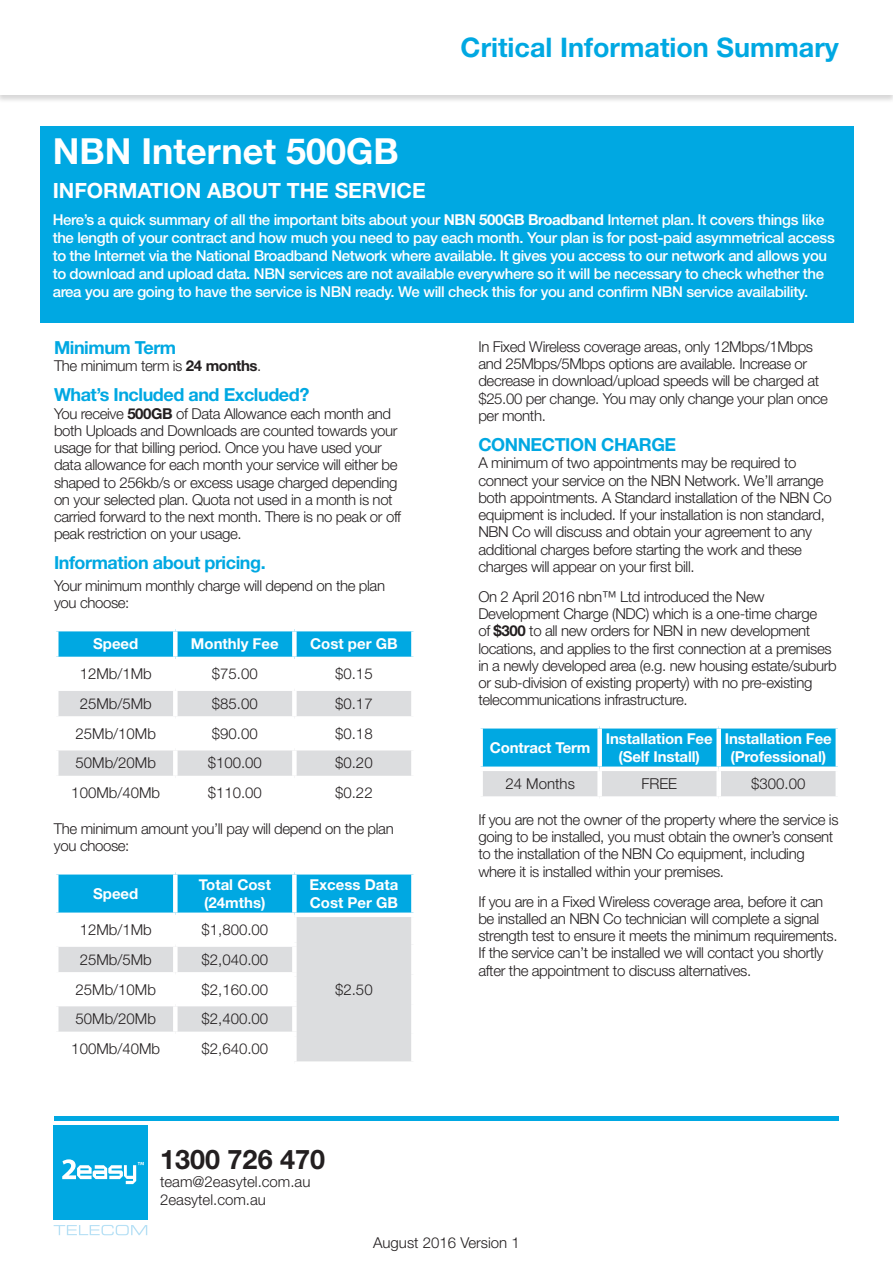
<style>
.page{position:relative;width:893px;height:1263px;background:#fff}
.page>*{position:absolute;margin:0;border:0;box-sizing:border-box;transform-origin:0 0}
.t1{font:700 36px "Helvetica Neue LT Std";color:#fff}
.t2{font:700 27px "Helvetica Neue LT Std";color:#00a8e2}
.t3{font:700 27px "Helvetica Neue LT Std";color:#231f20}
.t4{font:700 21px "Helvetica Neue LT Std";color:#fff}
.t5{font:700 18px "Helvetica Neue LT Std";letter-spacing:-.025em;color:#00a8e2}
.t6{font:300 15px/17.2px "Helvetica Neue LT Std";letter-spacing:-.025em;color:#231f20}
.t7{font:500 15px/18px "Helvetica Neue LT Std";letter-spacing:-.025em;color:#fff}
.t8{font:700 15px/18px "Helvetica Neue LT Std";letter-spacing:-.01em;color:#fff;text-align:center}
.t9{font:300 15px/18px "Helvetica Neue LT Std";color:#231f20}
.s1{font-weight:700}
</style>
<div class="page">
<svg style="left:58px;top:631px;width:353px;height:26px;background:#07aae2"></svg>
<svg style="left:58px;top:691px;width:353px;height:85px"></svg>
<div style="left:173px;top:631px;width:5px;height:26px;background:#fff"></div>
<div style="left:292px;top:631px;width:5px;height:26px;background:#fff"></div>
<div style="left:173px;top:691px;width:5px;height:25px;background:#fff"></div>
<div style="left:292px;top:691px;width:5px;height:25px;background:#fff"></div>
<div style="left:54px;top:716px;width:121px;height:5px;background:#fff"></div>
<div style="left:175px;top:716px;width:119px;height:5px;background:#fff"></div>
<div style="left:173px;top:721px;width:5px;height:25px;background:#fff"></div>
<div style="left:294px;top:716px;width:122px;height:5px;background:#fff"></div>
<div style="left:292px;top:721px;width:5px;height:25px;background:#fff"></div>
<hr style="left:54px;top:746px;width:121px;height:4px;background:#fff">
<hr style="left:175px;top:746px;width:119px;height:4px;background:#fff">
<div style="left:173px;top:750px;width:5px;height:26px;background:#fff"></div>
<hr style="left:294px;top:746px;width:122px;height:4px;background:#fff">
<div style="left:292px;top:750px;width:5px;height:26px;background:#fff"></div>
<div style="left:58px;top:874px;width:353px;height:38px;background:#00a8e2"></div>
<svg style="left:58px;top:917px;width:353px;height:144px;fill:#dcdddf"></svg>
<div style="left:173px;top:874px;width:5px;height:38px;background:#fff"></div>
<div style="left:292px;top:874px;width:5px;height:38px;background:#fff"></div>
<div style="left:173px;top:917px;width:5px;height:25px;background:#fff"></div>
<div style="left:292px;top:917px;width:5px;height:25px;background:#fff"></div>
<div style="left:54px;top:942px;width:121px;height:5px;background:#fff"></div>
<div style="left:175px;top:942px;width:122px;height:5px;background:#fff"></div>
<div style="left:173px;top:947px;width:5px;height:25px;background:#fff"></div>
<div style="left:292px;top:947px;width:5px;height:25px;background:#fff"></div>
<hr style="left:54px;top:972px;width:121px;height:4px;background:#fff">
<hr style="left:175px;top:972px;width:122px;height:4px;background:#fff">
<div style="left:173px;top:976px;width:5px;height:26px;background:#fff"></div>
<div style="left:292px;top:976px;width:5px;height:26px;background:#fff"></div>
<hr style="left:54px;top:1002px;width:121px;height:4px;background:#fff">
<hr style="left:175px;top:1002px;width:122px;height:4px;background:#fff">
<div style="left:173px;top:1006px;width:5px;height:26px;background:#fff"></div>
<div style="left:292px;top:1006px;width:5px;height:26px;background:#fff"></div>
<hr style="left:54px;top:1032px;width:121px;height:4px;background:#fff">
<hr style="left:175px;top:1032px;width:122px;height:4px;background:#fff">
<div style="left:173px;top:1036px;width:5px;height:25px;background:#fff"></div>
<div style="left:292px;top:1036px;width:5px;height:25px;background:#fff"></div>
<svg style="left:483px;top:728px;width:353px;height:68px;background:#59bde1"></svg>
<div style="left:597px;top:728px;width:5px;height:38px;background:#fff"></div>
<div style="left:716px;top:728px;width:5px;height:38px;background:#fff"></div>
<div style="left:478px;top:766px;width:122px;height:5px;background:#fff"></div>
<div style="left:600px;top:766px;width:119px;height:5px;background:#fff"></div>
<div style="left:597px;top:771px;width:5px;height:25px;background:#fff"></div>
<div style="left:719px;top:766px;width:121px;height:5px;background:#fff"></div>
<div style="left:716px;top:771px;width:5px;height:25px;background:#fff"></div>
<div style="left:40px;top:126px;width:813px;height:196px;background:#00a8e2"></div>
<div style="left:0;top:0;width:893px;height:103px;background:#231f20;opacity:.18"></div>
<div style="left:0;top:0;width:893px;height:95px;background:#fff"></div>
<hr style="left:54px;top:1116px;width:785px;height:4px;background:#00a8e2">
<div style="left:54px;top:1125px;width:94px;height:95px;background:#00a8e2"></div>
<svg style="left:54px;top:1225px;width:93px;height:10px"></svg>
<svg style="left:62px;top:1159px;width:82px;height:25px"></svg>
<h2 class="t2" style="left:461px;top:30px;width:380px">Critical Information Summary</h2>
<h1 class="t1" style="left:53px;top:129px;width:348px">NBN Internet 500GB</h1>
<h3 class="t4" style="left:53px;top:178px;width:375px">INFORMATION ABOUT THE SERVICE</h3>
<p class="t7" style="left:53px;top:210px;width:784px">Here’s a quick summary of all the important bits about your <span class="s1">NBN 500GB Broadband</span> Internet plan. It covers things like the length of your contract and how much you need to pay each month. Your plan is for post-paid asymmetrical access to the Internet via the National Broadband Network where available. It gives you access to our network and allows you to download and upload data. NBN services are not available everywhere so it will be necessary to check whether the area you are going to have the service is NBN ready. We will check this for you and confirm NBN service availability.</p>
<p class="t5" style="left:54px;top:337px;width:124px">Minimum Term</p>
<p class="t6" style="left:54px;top:357px;width:209px">The minimum term is <span class="s1">24 months</span>.</p>
<p class="t5" style="left:54px;top:384px;width:257px">What’s Included and Excluded?</p>
<p class="t6" style="left:54px;top:404px;width:349px">You receive <span class="s1">500GB</span> of Data Allowance each month and both Uploads and Downloads are counted towards your usage for that billing period. Once you have used your data allowance for each month your service will either be shaped to 256kb/s or excess usage charged depending on your selected plan. Quota not used in a month is not carried forward to the next month. There is no peak or off peak restriction on your usage.</p>
<p class="t5" style="left:54px;top:552px;width:213px">Information about pricing.</p>
<p class="t6" style="left:54px;top:577px;width:333px">Your minimum monthly charge will depend on the plan you choose:</p>
<p class="t8" style="left:93px;top:635px;width:47px">Speed</p>
<p class="t8" style="left:191px;top:635px;width:89px">Monthly Fee</p>
<p class="t8" style="left:310px;top:635px;width:89px">Cost per GB</p>
<p class="t6" style="left:80px;top:665px;width:74px">12Mb/1Mb</p>
<p class="t6" style="left:212px;top:665px;width:47px">$75.00</p>
<p class="t6" style="left:335px;top:665px;width:39px">$0.15</p>
<p class="t6" style="left:80px;top:695px;width:74px">25Mb/5Mb</p>
<p class="t6" style="left:212px;top:695px;width:47px">$85.00</p>
<p class="t6" style="left:335px;top:695px;width:39px">$0.17</p>
<p class="t9" style="left:75px;top:724px;width:82px">25Mb/10Mb</p>
<p class="t6" style="left:212px;top:724px;width:47px">$90.00</p>
<p class="t6" style="left:335px;top:724px;width:39px">$0.18</p>
<p class="t9" style="left:75px;top:754px;width:82px">50Mb/20Mb</p>
<p class="t6" style="left:208px;top:754px;width:56px">$100.00</p>
<p class="t6" style="left:335px;top:754px;width:39px">$0.20</p>
<p class="t9" style="left:71px;top:783px;width:90px">100Mb/40Mb</p>
<p class="t6" style="left:208px;top:784px;width:56px">$110.00</p>
<p class="t6" style="left:335px;top:784px;width:39px">$0.22</p>
<p class="t6" style="left:54px;top:820px;width:341px">The minimum amount you’ll pay will depend on the plan you choose:</p>
<p class="t8" style="left:93px;top:884px;width:47px">Speed</p>
<p class="t8" style="left:199px;top:875px;width:74px">Total Cost (24mths)</p>
<p class="t8" style="left:309px;top:875px;width:90px;text-align:left">Excess Data<br>Cost Per GB</p>
<p class="t6" style="left:80px;top:921px;width:74px">12Mb/1Mb</p>
<p class="t6" style="left:201px;top:921px;width:68px">$1,800.00</p>
<p class="t6" style="left:80px;top:950px;width:74px">25Mb/5Mb</p>
<p class="t6" style="left:201px;top:950px;width:68px">$2,040.00</p>
<p class="t9" style="left:75px;top:980px;width:82px">25Mb/10Mb</p>
<p class="t6" style="left:201px;top:980px;width:68px">$2,160.00</p>
<p class="t9" style="left:75px;top:1010px;width:82px">50Mb/20Mb</p>
<p class="t6" style="left:201px;top:1010px;width:68px">$2,400.00</p>
<p class="t9" style="left:71px;top:1039px;width:90px">100Mb/40Mb</p>
<p class="t6" style="left:201px;top:1040px;width:68px">$2,640.00</p>
<p class="t6" style="left:335px;top:980px;width:39px">$2.50</p>
<h2 class="t3" style="left:160px;top:1143px;width:167px">1300 726 470</h2>
<p class="t9" style="left:160px;top:1172px;width:152px">team@2easytel.com.au<br>2easytel.com.au</p>
<p class="t6" style="left:478px;top:338px;width:351px">In Fixed Wireless coverage areas, only 12Mbps/1Mbps and 25Mbps/5Mbps options are available. Increase or decrease in download/upload speeds will be charged at $25.00 per change. You may only change your plan once per month.</p>
<p class="t5" style="left:478px;top:433px;width:199px">CONNECTION CHARGE</p>
<p class="t6" style="left:478px;top:454px;width:355px">A minimum of two appointments may be required to connect your service on the NBN Network. We’ll arrange both appointments. A Standard installation of the NBN Co equipment is included. If your installation is non standard, NBN Co will discuss and obtain your agreement to any additional charges before starting the work and these charges will appear on your first bill.</p>
<p class="t6" style="left:478px;top:587px;width:360px">On 2 April 2016 nbn™ Ltd introduced the New Development Charge (NDC) which is a one-time charge<br>of <span class="s1">$300</span> to all new orders for NBN in new development locations, and applies to the first connection at a premises in a newly developed area (e.g. new housing estate/suburb or sub-division of existing property) with no pre-existing telecommunications infrastructure.</p>
<p class="t8" style="left:490px;top:738px;width:102px">Contract Term</p>
<p class="t8" style="left:606px;top:729px;width:108px">Installation Fee (Self Install)</p>
<p class="t8" style="left:725px;top:729px;width:108px">Installation Fee (Professional)</p>
<p class="t9" style="left:505px;top:774px;width:71px">24 Months</p>
<p class="t6" style="left:641px;top:775px;width:37px">FREE</p>
<p class="t6" style="left:751px;top:775px;width:56px">$300.00</p>
<p class="t6" style="left:478px;top:810px;width:362px">If you are not the owner of the property where the service is going to be installed, you must obtain the owner’s consent to the installation of the NBN Co equipment, including where it is installed within your premises.</p>
<p class="t6" style="left:478px;top:892px;width:361px">If you are in a Fixed Wireless coverage area, before it can be installed an NBN Co technician will complete a signal strength test to ensure it meets the minimum requirements.<br>If the service can’t be installed we will contact you shortly after the appointment to discuss alternatives.</p>
<p class="t9" style="left:373px;top:1233px;width:148px">August 2016 Version 1</p>
</div>
